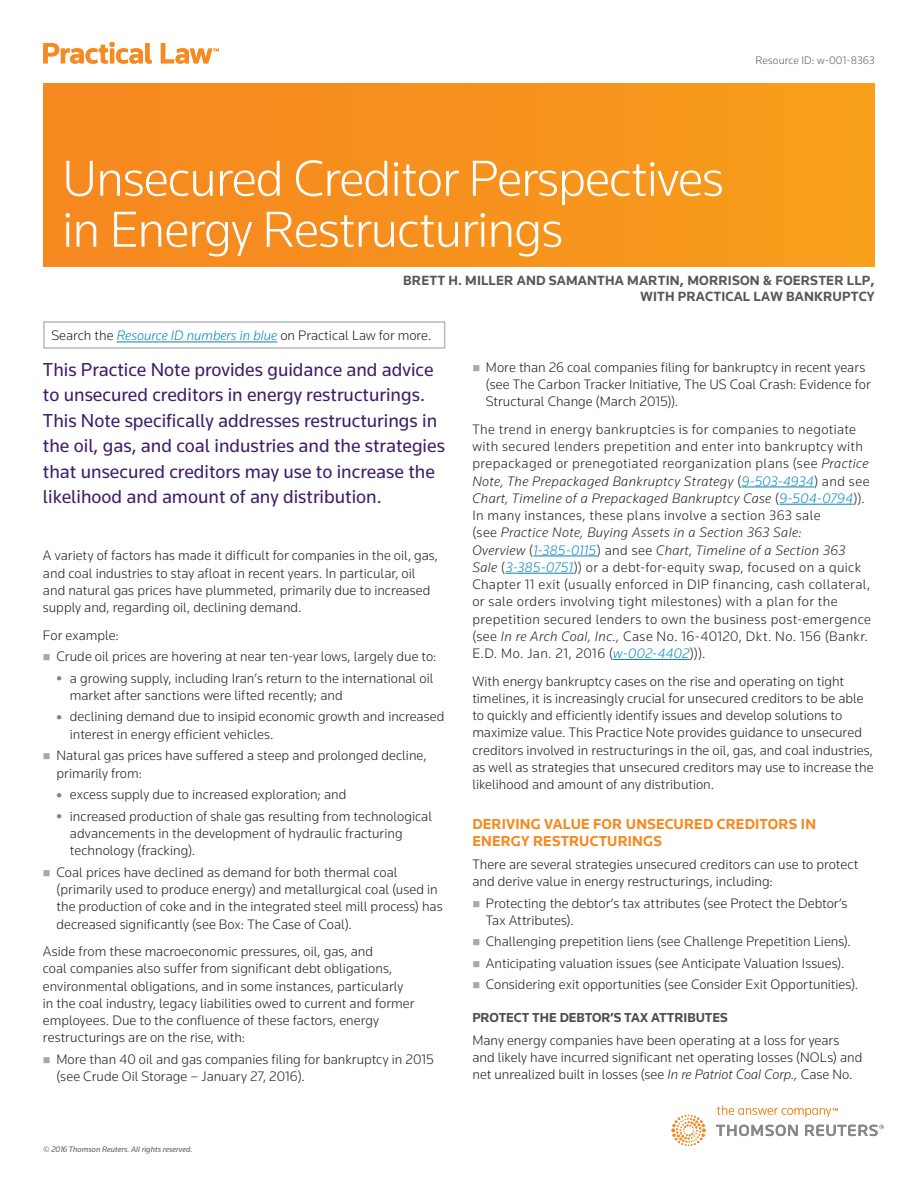
<style>
.page{position:relative;width:918px;height:1188px;background:#fff}
.page>*{position:absolute;margin:0;border:0;box-sizing:border-box;transform-origin:0 0}
.t1{font:300 52.5px/51px "Knowledge";letter-spacing:-.02em;color:#fff}
.t2{font:19.5px/25.5px "Knowledge";color:#3e1d6b}
.t3{font:700 15px/16.5px "Knowledge";letter-spacing:.01em;color:#f6891f}
.t4{font:300 14.25px/17.2px "Knowledge";letter-spacing:.005em;color:#231f20}
.t5{font:300 14.25px/17.2px "Knowledge";letter-spacing:.03em;color:#231f20}
.t6{font:700 13.8px/15.8px "Knowledge";letter-spacing:.01em;color:#57585a;text-align:right}
.t7{font:700 13.5px "Knowledge";color:#4b4c4d}
.t8{font:300 11.25px "Knowledge";letter-spacing:.01em;color:#57585a}
.t9{font:italic 8.25px "Knowledge";color:#57585a}
.s1{font-style:italic;color:#0083bf}
.s2{font-style:italic}
</style>
<div class="page">
<hr style="left:117px;top:342px;width:160px;height:1px;background:#0083bf">
<div style="left:43px;top:321px;width:402px;height:28px;border:2px solid #b8b9bc"></div>
<svg style="left:43px;top:42px;width:176px;height:22px"></svg>
<svg style="left:672px;top:1106px;width:212px;height:40px"></svg>
<hr style="left:742px;top:487px;width:72px;height:1px;background:#0083bf">
<hr style="left:780px;top:504px;width:73px;height:1px;background:#0083bf">
<hr style="left:533px;top:556px;width:64px;height:1px;background:#0083bf">
<hr style="left:506px;top:573px;width:68px;height:1px;background:#0083bf">
<hr style="left:613px;top:659px;width:77px;height:1px;background:#0083bf">
<div style="left:43px;top:84px;width:832px;height:183px;background:#f6911e"></div>
<p class="t8" style="left:755px;top:53px;width:121px">Resource ID: w-001-8363</p>
<h1 class="t1" style="left:62px;top:152px;width:663px">Unsecured Creditor Perspectives in Energy Restructurings</h1>
<p class="t6" style="left:403px;top:273px;width:473px">BRETT H. MILLER AND SAMANTHA MARTIN, MORRISON &amp; FOERSTER LLP,<br>WITH PRACTICAL LAW BANKRUPTCY</p>
<p class="t4" style="left:51px;top:327px;width:382px">Search the <span class="s1">Resource ID numbers in blue</span> on Practical Law for more.</p>
<p class="t2" style="left:43px;top:356px;width:404px">This Practice Note provides guidance and advice to unsecured creditors in energy restructurings.<br>This Note specifically addresses restructurings in the oil, gas, and coal industries and the strategies that unsecured creditors may use to increase the likelihood and amount of any distribution.</p>
<p class="t4" style="left:43px;top:547px;width:397px">A variety of factors has made it difficult for companies in the oil, gas, and coal industries to stay afloat in recent years. In particular, oil and natural gas prices have plummeted, primarily due to increased supply and, regarding oil, declining demand.</p>
<p class="t4" style="left:43px;top:626px;width:78px">For example:</p>
<p class="t4" style="left:56px;top:647px;width:382px">Crude oil prices are hovering at near ten-year lows, largely due to:</p>
<p class="t4" style="left:70px;top:669px;width:365px">a growing supply, including Iran’s return to the international oil</p>
<p class="t4" style="left:70px;top:684px;width:376px;line-height:21.6px">market after sanctions were lifted recently; and<br>declining demand due to insipid economic growth and increased</p>
<p class="t4" style="left:56px;top:723px;width:372px;line-height:21.6px;text-indent:14px">interest in energy efficient vehicles.<br>Natural gas prices have suffered a steep and prolonged decline,</p>
<p class="t4" style="left:70px;top:762px;width:364px;line-height:21.6px;text-indent:-14px">primarily from:<br>excess supply due to increased exploration; and<br>increased production of shale gas resulting from technological</p>
<p class="t4" style="left:70px;top:824px;width:334px">advancements in the development of hydraulic fracturing technology (fracking).</p>
<p class="t4" style="left:56px;top:863px;width:388px">Coal prices have declined as demand for both thermal coal (primarily used to produce energy) and metallurgical coal (used in the production of coke and in the integrated steel mill process) has decreased significantly (see Box: The Case of Coal).</p>
<p class="t4" style="left:43px;top:942px;width:373px">Aside from these macroeconomic pressures, oil, gas, and<br>coal companies also suffer from significant debt obligations, environmental obligations, and in some instances, particularly in the coal industry, legacy liabilities owed to current and former employees. Due to the confluence of these factors, energy restructurings are on the rise, with:</p>
<p class="t4" style="left:56px;top:1050px;width:379px">More than 40 oil and gas companies filing for bankruptcy in 2015 (see Crude Oil Storage – January 27, 2016).</p>
<p class="t9" style="left:43px;top:1144px;width:151px">© 2016 Thomson Reuters. All rights reserved.</p>
<p class="t4" style="left:486px;top:358px;width:386px">More than 26 coal companies filing for bankruptcy in recent years (see The Carbon Tracker Initiative, The US Coal Crash: Evidence for<br>Structural Change (March 2015)).</p>
<p class="t5" style="left:472px;top:420px;width:400px">The trend in energy bankruptcies is for companies to negotiate with secured lenders prepetition and enter into bankruptcy with prepackaged or prenegotiated reorganization plans (see <span class="s2">Practice Note, The Prepackaged Bankruptcy Strategy</span> (<span class="s1">9-503-4934</span>) and see <span class="s2">Chart, Timeline of a Prepackaged Bankruptcy Case</span> (<span class="s1">9-504-0794</span>)).<br>In many instances, these plans involve a section 363 sale<br>(see <span class="s2">Practice Note, Buying Assets in a Section 363 Sale:<br>Overview</span> (<span class="s1">1-385-0115</span>) and see <span class="s2">Chart, Timeline of a Section 363<br>Sale</span> (<span class="s1">3-385-0751</span>)) or a debt-for-equity swap, focused on a quick Chapter 11 exit (usually enforced in DIP financing, cash collateral, or sale orders involving tight milestones) with a plan for the prepetition secured lenders to own the business post-emergence (see <span class="s2">In re Arch Coal, Inc.,</span> Case No. 16-40120, Dkt. No. 156 (Bankr.<br>E.D. Mo. Jan. 21, 2016 (<span class="s1">w-002-4402</span>))).</p>
<p class="t4" style="left:472px;top:672px;width:403px">With energy bankruptcy cases on the rise and operating on tight timelines, it is increasingly crucial for unsecured creditors to be able to quickly and efficiently identify issues and develop solutions to maximize value. This Practice Note provides guidance to unsecured creditors involved in restructurings in the oil, gas, and coal industries, as well as strategies that unsecured creditors may use to increase the likelihood and amount of any distribution.</p>
<p class="t3" style="left:472px;top:816px;width:345px">DERIVING VALUE FOR UNSECURED CREDITORS IN<br>ENERGY RESTRUCTURINGS</p>
<p class="t4" style="left:472px;top:855px;width:388px">There are several strategies unsecured creditors can use to protect and derive value in energy restructurings, including:</p>
<p class="t4" style="left:486px;top:894px;width:363px">Protecting the debtor’s tax attributes (see Protect the Debtor’s<br>Tax Attributes).</p>
<p class="t4" style="left:486px;top:931px;width:374px;line-height:21.6px">Challenging prepetition liens (see Challenge Prepetition Liens).<br>Anticipating valuation issues (see Anticipate Valuation Issues).<br>Considering exit opportunities (see Consider Exit Opportunities).</p>
<p class="t7" style="left:472px;top:1009px;width:257px">PROTECT THE DEBTOR’S TAX ATTRIBUTES</p>
<p class="t4" style="left:472px;top:1031px;width:392px">Many energy companies have been operating at a loss for years and likely have incurred significant net operating losses (NOLs) and net unrealized built in losses (see <span class="s2">In re Patriot Coal Corp.,</span> Case No.</p>
</div>
